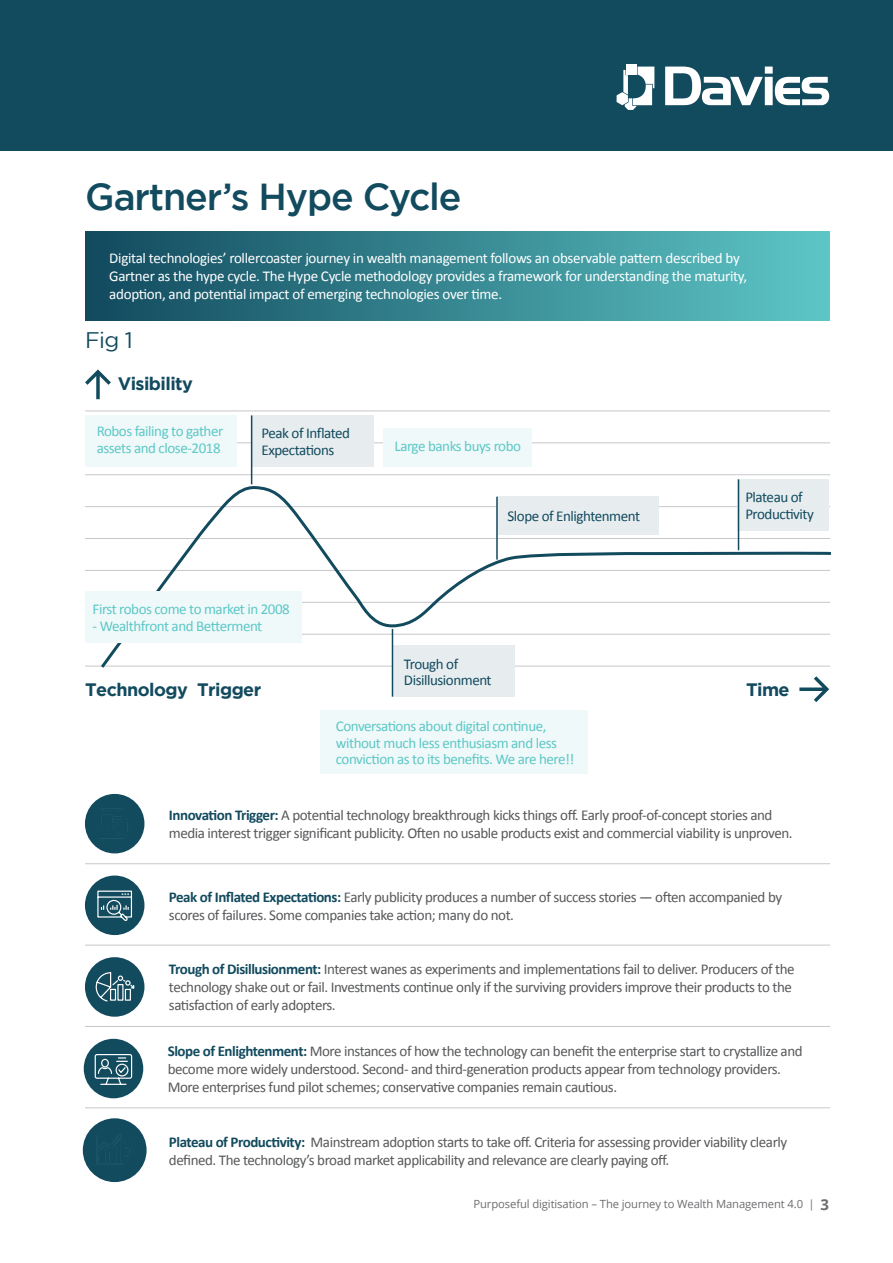
<style>
.page{position:relative;width:893px;height:1263px;background:#fff}
.page>*{position:absolute;margin:0;border:0;box-sizing:border-box;transform-origin:0 0}
.t1{font:500 37.5px "Gotham";letter-spacing:-.03em;color:#124a5e}
.t2{font:22.5px "Gotham";color:#124a5e}
.t3{font:700 18px "Gotham";letter-spacing:-.03em;color:#124a5e}
.t4{font:15px/18px "Calibri";letter-spacing:-.03em;color:#57585a}
.t5{font:15px/18px "Calibri";letter-spacing:-.02em;color:#fff}
.t6{font:15px/16.5px "Calibri";letter-spacing:-.03em;color:#5ec7c7}
.t7{font:15px/16.5px "Calibri";letter-spacing:-.03em;color:#124a5e}
.t8{font:11.25px "Open Sans";letter-spacing:-.01em;color:#6c6d70}
.s1{font-weight:700;color:#124a5e}
.s2{font-weight:700;font-size:15px}
</style>
<div class="page">
<div style="left:0;top:0;width:893px;height:151px;background:#124a5e"></div>
<svg style="left:665px;top:67px;width:164px;height:38px"></svg>
<svg style="left:617px;top:67px;width:37px;height:43px"></svg>
<div style="left:626px;top:64px;width:11px;height:10px;background:#fff"></div>
<hr style="left:85px;top:863px;width:745px;height:1px;background:#c7c8ca">
<hr style="left:85px;top:1107px;width:745px;height:1px;background:#c7c8ca">
<hr style="left:85px;top:1026px;width:745px;height:1px;background:#c7c8ca">
<hr style="left:85px;top:945px;width:745px;height:1px;background:#c7c8ca">
<div style="left:85px;top:875px;width:59px;height:60px;background:#124a5e;border-radius:50%"></div>
<svg style="left:97px;top:890px;width:36px;height:31px"></svg>
<div style="left:85px;top:794px;width:59px;height:59px;background:#124a5e;border-radius:50%"></div>
<svg style="left:101px;top:808px;width:27px;height:27px"></svg>
<div style="left:83px;top:1118px;width:64px;height:64px;background:#124a5e;border-radius:50%"></div>
<svg style="left:96px;top:1134px;width:34px;height:31px"></svg>
<div style="left:84px;top:1039px;width:59px;height:59px;background:#124a5e;border-radius:50%"></div>
<svg style="left:94px;top:1054px;width:39px;height:31px"></svg>
<div style="left:85px;top:957px;width:59px;height:60px;background:#124a5e;border-radius:50%"></div>
<svg style="left:95px;top:972px;width:40px;height:30px"></svg>
<div style="left:85px;top:231px;width:744px;height:89px;background:linear-gradient(to right,#11495e,#5ec6c6)"></div>
<hr style="left:85px;top:666px;width:745px;height:1px;background:#c7c8ca">
<hr style="left:85px;top:570px;width:745px;height:1px;background:#c7c8ca">
<hr style="left:85px;top:538px;width:745px;height:1px;background:#c7c8ca">
<hr style="left:85px;top:474px;width:745px;height:1px;background:#c7c8ca">
<hr style="left:85px;top:506px;width:745px;height:1px;background:#c7c8ca">
<hr style="left:85px;top:442px;width:745px;height:1px;background:#c7c8ca">
<hr style="left:85px;top:411px;width:745px;height:1px;background:#c7c8ca">
<div style="left:383px;top:428px;width:148px;height:38px;background:#eff9f9"></div>
<div style="left:321px;top:710px;width:267px;height:64px;background:#eff9f9"></div>
<svg style="left:85px;top:369px;width:26px;height:30px"></svg>
<svg style="left:799px;top:676px;width:30px;height:26px"></svg>
<svg style="left:99px;top:485px;width:732px;height:185px"></svg>
<div style="left:251px;top:415px;width:123px;height:51px;background:#e7edef"></div>
<div style="left:393px;top:646px;width:122px;height:51px;background:#e7edef"></div>
<div style="left:497px;top:497px;width:161px;height:38px;background:#e7edef"></div>
<div style="left:738px;top:479px;width:91px;height:51px;background:#e7edef"></div>
<div style="left:85px;top:415px;width:151px;height:51px;background:#eff9f9"></div>
<div style="left:85px;top:591px;width:216px;height:51px;background:#eff9f9"></div>
<hr style="left:496px;top:497px;width:2px;height:63px;background:#124a5e">
<hr style="left:392px;top:629px;width:1px;height:68px;background:#124a5e">
<hr style="left:251px;top:415px;width:1px;height:69px;background:#124a5e">
<hr style="left:738px;top:479px;width:1px;height:71px;background:#124a5e">
<p class="t1" style="left:85px;top:176px;width:378px">Gartner’s Hype Cycle</p>
<p class="t5" style="left:109px;top:249px;width:639px">Digital technologies’ rollercoaster journey in wealth management follows an observable pattern described by<br>Gartner as the hype cycle. The Hype Cycle methodology provides a framework for understanding the maturity, adoption, and potential impact of emerging technologies over time.</p>
<p class="t2" style="left:85px;top:328px;width:49px">Fig 1</p>
<p class="t3" style="left:118px;top:374px;width:77px">Visibility</p>
<p class="t6" style="left:97px;top:423px;width:128px">Robos failing to gather assets and close-2018</p>
<p class="t7" style="left:261px;top:425px;width:90px">Peak of Inflated<br>Expectations</p>
<p class="t6" style="left:93px;top:601px;width:199px">First robos come to market in 2008</p>
<p class="t6" style="left:93px;top:618px;width:171px">- Wealthfront and Betterment</p>
<p class="t3" style="left:85px;top:679px;width:178px">Technology Trigger</p>
<p class="t6" style="left:394px;top:438px;width:128px">Large banks buys robo</p>
<p class="t7" style="left:507px;top:508px;width:134px">Slope of Enlightenment</p>
<p class="t7" style="left:404px;top:655px;width:89px">Trough of<br>Disillusionment</p>
<p class="t6" style="left:336px;top:718px;width:240px">Conversations about digital continue, without much less enthusiasm and less conviction as to its benefits. We are here!!</p>
<p class="t7" style="left:745px;top:489px;width:70px">Plateau of<br>Productivity</p>
<p class="t3" style="left:746px;top:679px;width:45px">Time</p>
<p class="t4" style="left:169px;top:806px;width:625px"><span class="s1">Innovation Trigger:</span> A potential technology breakthrough kicks things off. Early proof-of-concept stories and media interest trigger significant publicity. Often no usable products exist and commercial viability is unproven.</p>
<p class="t4" style="left:169px;top:888px;width:615px"><span class="s1">Peak of Inflated Expectations:</span> Early publicity produces a number of success stories — often accompanied by scores of failures. Some companies take action; many do not.</p>
<p class="t4" style="left:169px;top:960px;width:627px"><span class="s1">Trough of Disillusionment:</span> Interest wanes as experiments and implementations fail to deliver. Producers of the technology shake out or fail. Investments continue only if the surviving providers improve their products to the satisfaction of early adopters.</p>
<p class="t4" style="left:168px;top:1042px;width:636px"><span class="s1">Slope of Enlightenment:</span> More instances of how the technology can benefit the enterprise start to crystallize and become more widely understood. Second- and third-generation products appear from technology providers.<br>More enterprises fund pilot schemes; conservative companies remain cautious.</p>
<p class="t4" style="left:169px;top:1133px;width:620px"><span class="s1">Plateau of Productivity:</span> Mainstream adoption starts to take off. Criteria for assessing provider viability clearly defined. The technology’s broad market applicability and relevance are clearly paying off.</p>
<p class="t8" style="left:473px;top:1196px;width:357px">Purposeful digitisation – The journey to Wealth Management 4.0 | <span class="s2">3</span></p>
</div>
